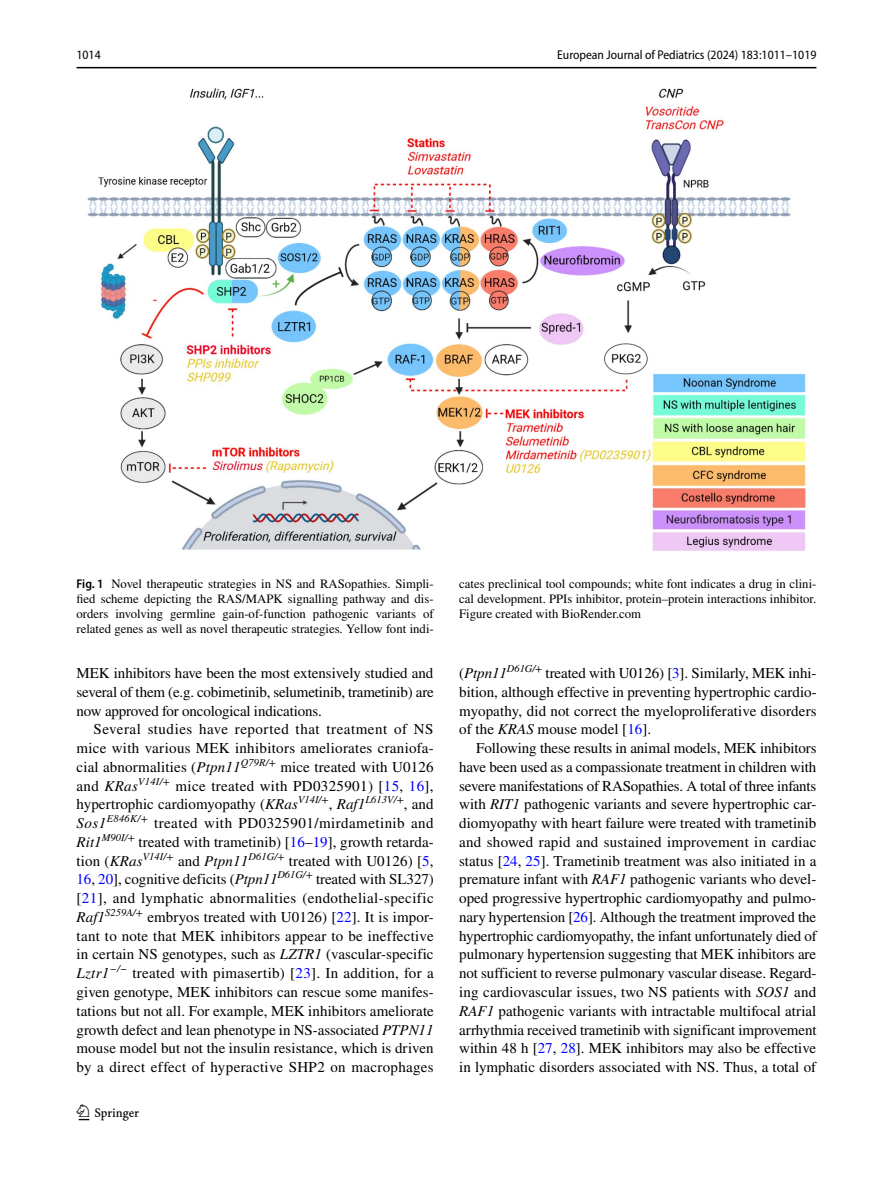
<style>
.page{position:relative;width:893px;height:1187px;background:#fff}
.page>*{position:absolute;margin:0;border:0;box-sizing:border-box;transform-origin:0 0}
.t1{font:22.5px "Springnew Regular 2";color:#000}
.t2{font:15px/18.8px "STIX";letter-spacing:.005em;color:#000;text-align:justify}
.t3{font:12.75px/15px "STIX";color:#000;text-align:justify}
.t4{font:semi-condensed 12.75px "Myriad Pro";color:#000}
.s1{font-family:"Myriad Pro";font-weight:600;font-stretch:semi-condensed}
.s2{font-style:italic}
.s3{color:#00f}
</style>
<div class="page">
<hr style="left:77px;top:67px;width:739px;height:1px;background:#000">
<img style="left:87px;top:88px;width:719px;height:463px">
<p class="t4" style="left:77px;top:48px;width:26px">1014</p>
<p class="t4" style="left:557px;top:48px;width:261px">European Journal of Pediatrics (2024) 183:1011–1019</p>
<p class="t3" style="left:77px;top:576px;width:359px"><span class="s1">Fig. 1</span> Novel therapeutic strategies in NS and RASopathies. Simpli&shy;fied scheme depicting the RAS/MAPK signalling pathway and dis&shy;orders involving germline gain-of-function pathogenic variants of related genes as well as novel therapeutic strategies. Yellow font indi-</p>
<p class="t3" style="left:459px;top:576px;width:359px">cates preclinical tool compounds; white font indicates a drug in clini&shy;cal development. PPIs inhibitor, protein–protein interactions inhibitor.<br>Figure created with BioRender.com</p>
<p class="t2" style="left:77px;top:664px;width:359px">MEK inhibitors have been the most extensively studied and several of them (e.g. cobimetinib, selumetinib, trametinib) are now approved for oncological indications.</p>
<p class="t2" style="left:77px;top:721px;width:359px;text-indent:17px">Several studies have reported that treatment of NS mice with various MEK inhibitors ameliorates craniofa&shy;cial abnormalities (<span class="s2">Ptpn11</span><sup>Q79R/</sup><sup>+</sup> mice treated with U0126 and <span class="s2">KRas</span><sup>V14I/</sup><sup>+</sup> mice treated with PD0325901) [<span class="s3">15</span>, <span class="s3">16</span>], hypertrophic cardiomyopathy (<span class="s2">KRas</span><sup>V14I/</sup><sup>+</sup>, <span class="s2">Raf1</span><sup>L613V/</sup><sup>+</sup>, and <span class="s2">Sos1</span><sup>E846K/</sup><sup>+</sup> treated with PD0325901/mirdametinib and <span class="s2">Rit1</span><sup>M90I/</sup><sup>+</sup> treated with trametinib) [<span class="s3">16</span>–<span class="s3">19</span>], growth retarda&shy;tion (<span class="s2">KRas</span><sup>V14I/</sup><sup>+</sup> and <span class="s2">Ptpn11</span><sup>D61G/</sup><sup>+</sup> treated with U0126) [<span class="s3">5</span>, <span class="s3">16</span>, <span class="s3">20</span>], cognitive deficits (<span class="s2">Ptpn11</span><sup>D61G/</sup><sup>+</sup> treated with SL327) [<span class="s3">21</span>], and lymphatic abnormalities (endothelial-specific <span class="s2">Raf1</span><sup>S259A/</sup><sup>+</sup> embryos treated with U0126) [<span class="s3">22</span>]. It is impor&shy;tant to note that MEK inhibitors appear to be ineffective in certain NS genotypes, such as <span class="s2">LZTR1</span> (vascular-specific <span class="s2">Lztr1</span><sup>−/−</sup> treated with pimasertib) [<span class="s3">23</span>]. In addition, for a given genotype, MEK inhibitors can rescue some manifes&shy;tations but not all. For example, MEK inhibitors ameliorate growth defect and lean phenotype in NS-associated <span class="s2">PTPN11 </span>mouse model but not the insulin resistance, which is driven by a direct effect of hyperactive SHP2 on macrophages</p>
<h1 class="t1" style="left:79px;top:1104px;width:62px">1 3</h1>
<p class="t2" style="left:459px;top:664px;width:359px">(<span class="s2">Ptpn11</span><sup>D61G/</sup><sup>+</sup> treated with U0126) [<span class="s3">3</span>]. Similarly, MEK inhi&shy;bition, although effective in preventing hypertrophic cardio&shy;myopathy, did not correct the myeloproliferative disorders of the <span class="s2">KRAS</span> mouse model [<span class="s3">16</span>].</p>
<p class="t2" style="left:459px;top:739px;width:359px;text-indent:17px">Following these results in animal models, MEK inhibitors have been used as a compassionate treatment in children with severe manifestations of RASopathies. A total of three infants with <span class="s2">RIT1</span> pathogenic variants and severe hypertrophic car&shy;diomyopathy with heart failure were treated with trametinib and showed rapid and sustained improvement in cardiac status [<span class="s3">24</span>, <span class="s3">25</span>]. Trametinib treatment was also initiated in a premature infant with <span class="s2">RAF1</span> pathogenic variants who devel&shy;oped progressive hypertrophic cardiomyopathy and pulmo&shy;nary hypertension [<span class="s3">26</span>]. Although the treatment improved the hypertrophic cardiomyopathy, the infant unfortunately died of pulmonary hypertension suggesting that MEK inhibitors are not sufficient to reverse pulmonary vascular disease. Regard&shy;ing cardiovascular issues, two NS patients with <span class="s2">SOS1</span> and <span class="s2">RAF1</span> pathogenic variants with intractable multifocal atrial arrhythmia received trametinib with significant improvement within 48 h [<span class="s3">27</span>, <span class="s3">28</span>]. MEK inhibitors may also be effective in lymphatic disorders associated with NS. Thus, a total of</p>
</div>
